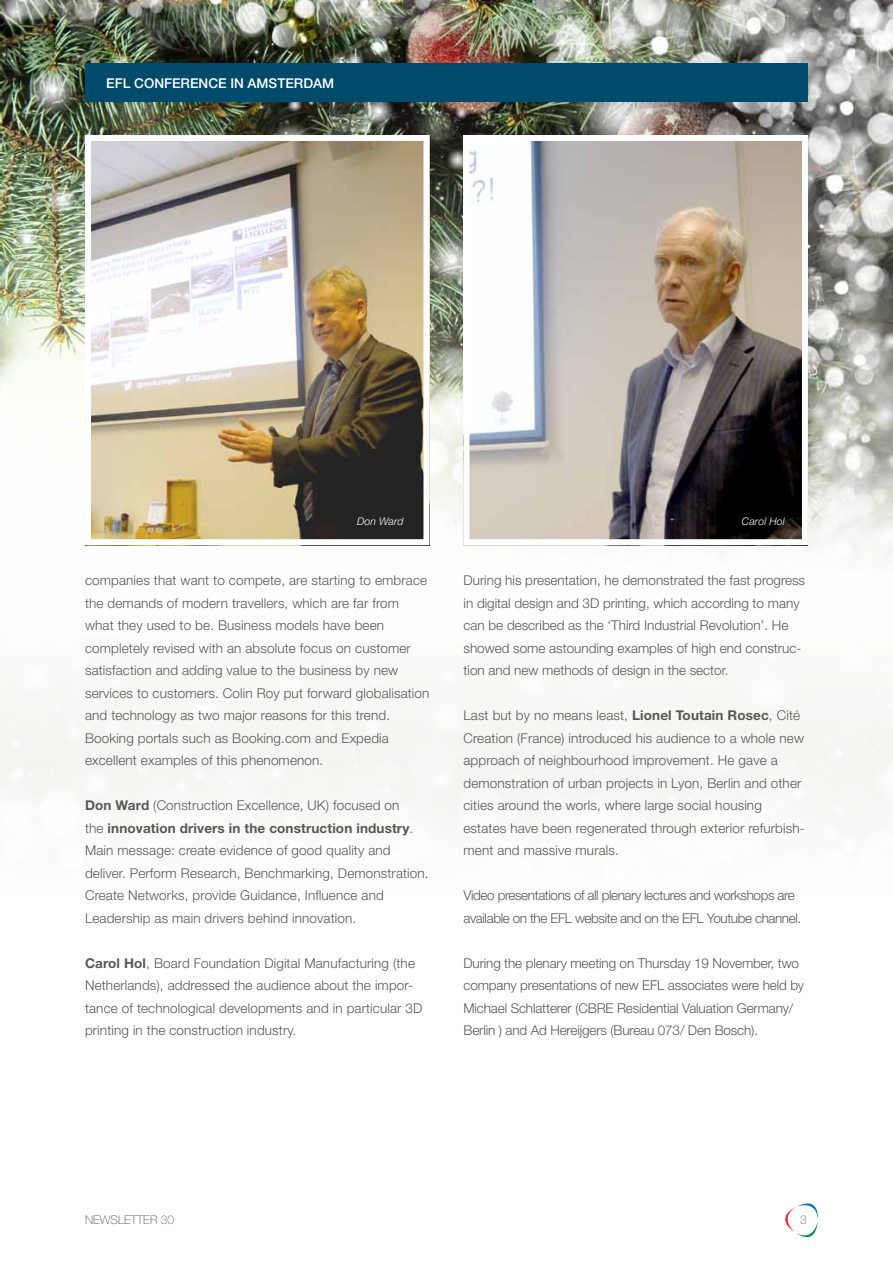
<style>
.page{position:relative;width:893px;height:1263px;background:#fff}
.page>*{position:absolute;margin:0;border:0;box-sizing:border-box;transform-origin:0 0}
.Body{font:300 13.5px/22.5px "Helvetica Neue LT Std";letter-spacing:.01em;color:#57585a}
.Body-2{font:300 13.5px/22.5px "Helvetica Neue LT Std";letter-spacing:-.01em;color:#57585a}
.Body-3{font:300 13.5px/22.5px "Helvetica Neue LT Std";letter-spacing:-.03em;color:#57585a}
.t1{font:500 13.5px "Helvetica Neue LT Std";color:#fff}
.t2{font:100 12px "Helvetica Neue LT Std";color:#57585a}
.Body-4{font:italic 300 10.5px "Helvetica Neue LT Std";letter-spacing:.01em;color:#fff}
.s1{font-weight:700}
</style>
<div class="page">
<svg style="left:785px;top:1203px;width:33px;height:35px"></svg>
<img style="left:0;top:0;width:893px;height:836px">
<div style="left:85px;top:64px;width:723px;height:38px;background:#004b6c"></div>
<img style="left:92px;top:142px;width:330px;height:396px">
<div style="left:85px;top:135px;width:344px;height:410px;border:6px solid #fff"></div>
<img style="left:470px;top:142px;width:331px;height:396px">
<div style="left:463px;top:135px;width:345px;height:410px;border:6px solid #fff"></div>
<p class="t1" style="left:106px;top:75px;width:229px">EFL CONFERENCE IN AMSTERDAM</p>
<p class="Body-4" style="left:357px;top:515px;width:48px">Don Ward</p>
<p class="Body-4" style="left:742px;top:515px;width:44px">Carol Hol</p>
<p class="Body" style="left:85px;top:569px;width:346px">companies that want to compete, are starting to embrace the demands of modern travellers, which are far from what they used to be. Business models have been completely revised with an absolute focus on customer satisfaction and adding value to the business by new services to customers. Colin Roy put forward globalisation and technology as two major reasons for this trend.<br>Booking portals such as Booking.com and Expedia excellent examples of this phenomenon.</p>
<p class="Body" style="left:85px;top:794px;width:345px"><span class="s1">Don Ward</span> (Construction Excellence, UK) focused on<br>the <span class="s1">innovation drivers in the construction industry</span>.<br>Main message: create evidence of good quality and deliver. Perform Research, Benchmarking, Demonstration.<br>Create Networks, provide Guidance, Influence and Leadership as main drivers behind innovation.</p>
<p class="Body" style="left:85px;top:951px;width:339px"><span class="s1">Carol Hol</span>, Board Foundation Digital Manufacturing (the Netherlands), addressed the audience about the impor&shy;tance of technological developments and in particular 3D printing in the construction industry.</p>
<p class="Body" style="left:463px;top:569px;width:343px">During his presentation, he demonstrated the fast progress in digital design and 3D printing, which according to many can be described as the ‘Third Industrial Revolution’. He showed some astounding examples of high end construc&shy;tion and new methods of design in the sector.</p>
<p class="Body" style="left:463px;top:704px;width:343px">Last but by no means least, <span class="s1">Lionel Toutain Rosec</span>, Cité Creation (France) introduced his audience to a whole new approach of neighbourhood improvement. He gave a demonstration of urban projects in Lyon, Berlin and other cities around the worls, where large social housing estates have been regenerated through exterior refurbish&shy;ment and massive murals.</p>
<p class="Body-3" style="left:463px;top:884px;width:339px">Video presentations of all plenary lectures and workshops are available on the EFL website and on the EFL Youtube channel.</p>
<p class="Body-2" style="left:463px;top:951px;width:342px">During the plenary meeting on Thursday 19 November, two company presentations of new EFL associates were held by Michael Schlatterer (CBRE Residential Valuation Germany/ Berlin ) and Ad Hereijgers (Bureau 073/ Den Bosch).</p>
<p class="t2" style="left:85px;top:1212px;width:91px">NEWSLETTER 30</p>
<p class="t2" style="left:800px;top:1212px;width:8px">3</p>
</div>
